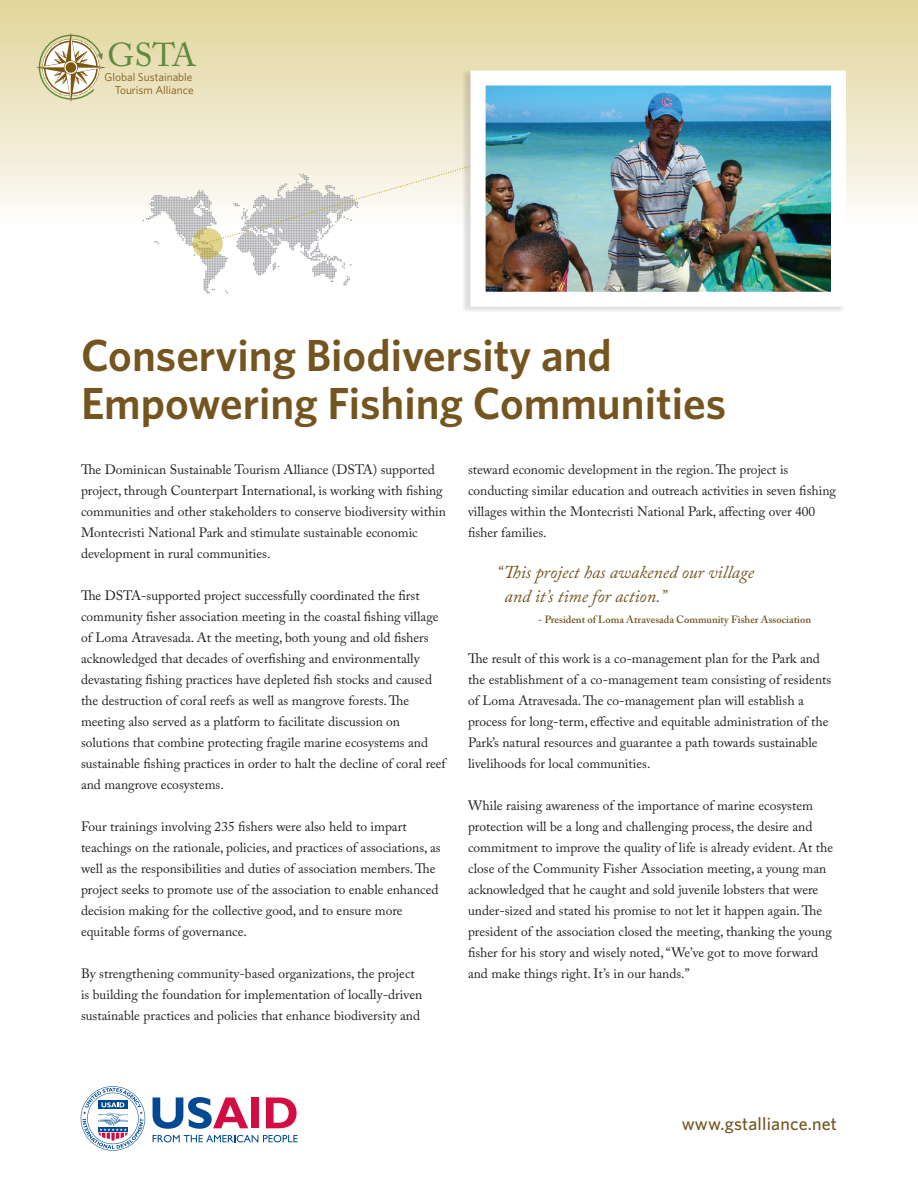
<style>
.page{position:relative;width:918px;height:1188px;background:#fff}
.page>*{position:absolute;margin:0;border:0;box-sizing:border-box;transform-origin:0 0}
.t1{font:600 45px/48px "Whitney";color:#745520}
.t2{font:32.85px "Adobe Caslon Pro";color:#5f893c}
.t3{font:italic 18px/24px "Adobe Caslon Pro";color:#745520}
.t4{font:500 18px "Whitney";letter-spacing:.01em;color:#745520}
.t5{font:13.5px/21px "Adobe Caslon Pro";color:#231f20}
.t6{font:11.4px/13.6px "Whitney";color:#7e5813;text-align:right}
.t7{font:600 10.5px "Adobe Caslon Pro";color:#745520}
</style>
<div class="page">
<div style="left:0;top:0;width:918px;height:228px;background:linear-gradient(to bottom,#e0d498,#fdfcfb)"></div>
<svg style="left:36px;top:33px;width:70px;height:70px"></svg>
<svg style="left:153px;top:1097px;width:95px;height:32px"></svg>
<div style="left:252px;top:1097px;width:7px;height:31px;background:#d20d44"></div>
<svg style="left:266px;top:1097px;width:31px;height:31px"></svg>
<svg style="left:153px;top:1135px;width:145px;height:7px"></svg>
<svg style="left:81px;top:1086px;width:64px;height:65px"></svg>
<svg style="left:143px;top:163px;width:317px;height:131px"></svg>
<div style="left:460px;top:67px;width:384px;height:246px;background:#231f20;opacity:.15"></div>
<img style="left:487px;top:86px;width:343px;height:205px">
<h2 class="t2" style="left:107px;top:35px;width:90px">GSTA</h2>
<p class="t6" style="left:105px;top:70px;width:91px">Global Sustainable<br>Tourism Alliance</p>
<p class="t1" style="left:81px;top:330px;width:647px">Conserving Biodiversity and<br>Empowering Fishing Communities</p>
<p class="t5" style="left:81px;top:459px;width:367px">The Dominican Sustainable Tourism Alliance (DSTA) supported project, through Counterpart International, is working with fishing communities and other stakeholders to conserve biodiversity within Montecristi National Park and stimulate sustainable economic development in rural communities.</p>
<p class="t5" style="left:81px;top:585px;width:366px">The DSTA-supported project successfully coordinated the first community fisher association meeting in the coastal fishing village of Loma Atravesada. At the meeting, both young and old fishers acknowledged that decades of overfishing and environmentally devastating fishing practices have depleted fish stocks and caused the destruction of coral reefs as well as mangrove forests. The meeting also served as a platform to facilitate discussion on solutions that combine protecting fragile marine ecosystems and sustainable fishing practices in order to halt the decline of coral reef and mangrove ecosystems.</p>
<p class="t5" style="left:81px;top:816px;width:361px">Four trainings involving 235 fishers were also held to impart teachings on the rationale, policies, and practices of associations, as well as the responsibilities and duties of association members. The project seeks to promote use of the association to enable enhanced decision making for the collective good, and to ensure more equitable forms of governance.</p>
<p class="t5" style="left:81px;top:963px;width:343px">By strengthening community-based organizations, the project is building the foundation for implementation of locally-driven sustainable practices and policies that enhance biodiversity and</p>
<p class="t5" style="left:468px;top:459px;width:370px">steward economic development in the region. The project is conducting similar education and outreach activities in seven fishing villages within the Montecristi National Park, affecting over 400 fisher families.</p>
<p class="t3" style="left:505px;top:560px;width:251px;text-indent:-8px">“This project has awakened our village and it’s time for action.”</p>
<p class="t7" style="left:538px;top:613px;width:274px">- President of Loma Atravesada Community Fisher Association</p>
<p class="t5" style="left:468px;top:648px;width:365px">The result of this work is a co-management plan for the Park and the establishment of a co-management team consisting of residents of Loma Atravesada. The co-management plan will establish a process for long-term, effective and equitable administration of the Park’s natural resources and guarantee a path towards sustainable livelihoods for local communities.</p>
<p class="t5" style="left:468px;top:795px;width:367px">While raising awareness of the importance of marine ecosystem protection will be a long and challenging process, the desire and commitment to improve the quality of life is already evident. At the close of the Community Fisher Association meeting, a young man acknowledged that he caught and sold juvenile lobsters that were under-sized and stated his promise to not let it happen again. The president of the association closed the meeting, thanking the young fisher for his story and wisely noted, “We’ve got to move forward and make things right. It’s in our hands.”</p>
<p class="t4" style="left:682px;top:1112px;width:157px">www.gstalliance.net</p>
</div>
